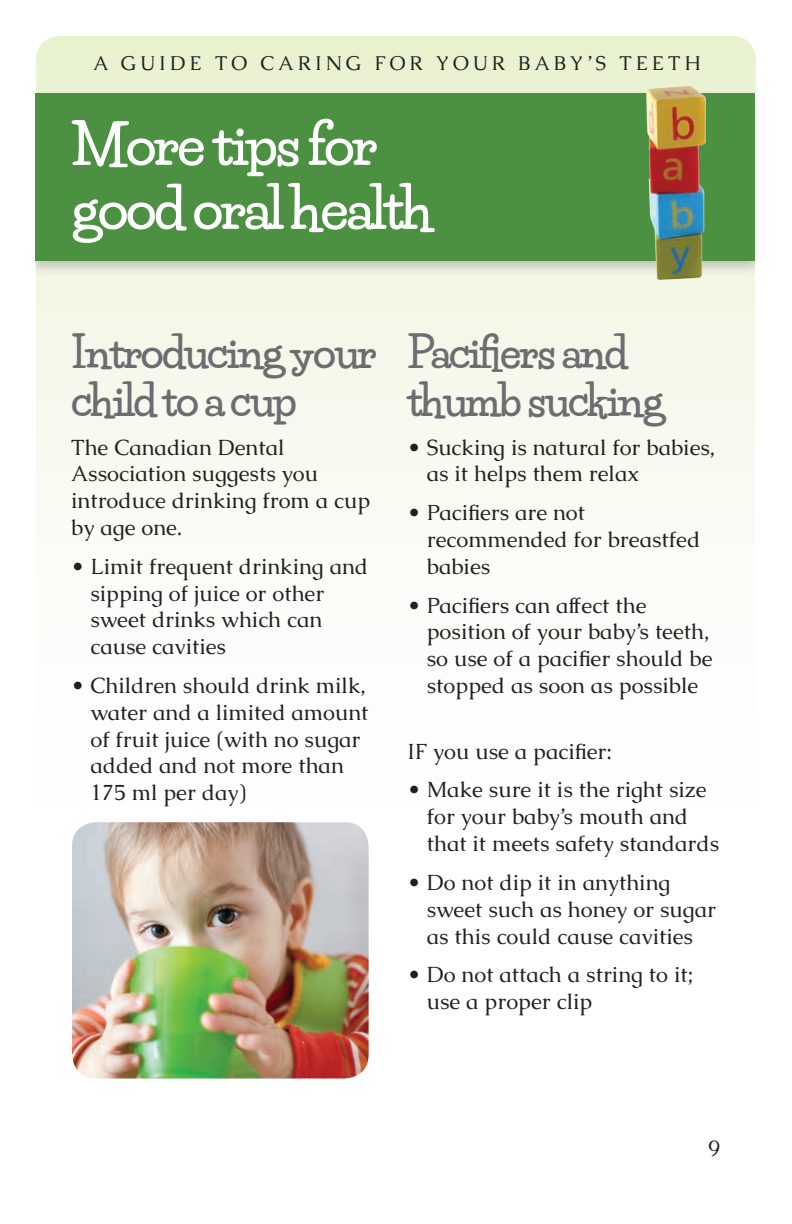
<style>
.page{position:relative;width:792px;height:1224px;background:#fff}
.page>*{position:absolute;margin:0;border:0;box-sizing:border-box;transform-origin:0 0}
.t1{font:800 56px/64px "Life Savers";letter-spacing:-.04em;color:#fff}
.t2{font:800 42px/48px "Life Savers";letter-spacing:-.04em;color:#6c6d70}
.t3{font:22px/26.8px "Caudex";color:#231f20}
.t4{font:20px "Caudex";letter-spacing:.2em;color:#231f20}
</style>
<div class="page">
<svg style="left:36px;top:36px;width:720px;height:494px"></svg>
<div style="left:24px;top:88px;width:742px;height:189px;background:#231f20;opacity:.25"></div>
<div style="left:35px;top:94px;width:720px;height:167px;background:#4c9041"></div>
<div style="left:6px;top:94px;width:29px;height:1045px;background:#fff"></div>
<div style="left:755px;top:94px;width:29px;height:1045px;background:#fff"></div>
<img style="left:636px;top:76px;width:77px;height:214px">
<img style="left:72px;top:822px;width:297px;height:257px">
<p class="t4" style="left:93px;top:50px;width:609px">A GUIDE TO CARING FOR YOUR BABY’S TEETH</p>
<h1 class="t1" style="left:71px;top:113px;width:364px">More tips for good oral health</h1>
<h2 class="t2" style="left:71px;top:329px;width:307px">Introducing your child to a cup</h2>
<p class="t3" style="left:71px;top:433px;width:301px">The Canadian Dental<br>Association suggests you introduce drinking from a cup by age one.</p>
<p class="t3" style="left:90px;top:553px;width:279px;text-indent:-19px">• Limit frequent drinking and sipping of juice or other sweet drinks which can cause cavities</p>
<p class="t3" style="left:90px;top:672px;width:280px;text-indent:-19px">• Children should drink milk, water and a limited amount of fruit juice (with no sugar added and not more than<br>175 ml per day)</p>
<h2 class="t2" style="left:408px;top:329px;width:258px">Pacifiers and thumb sucking</h2>
<p class="t3" style="left:427px;top:433px;width:290px;text-indent:-19px">• Sucking is natural for babies, as it helps them relax</p>
<p class="t3" style="left:427px;top:499px;width:275px;text-indent:-19px">• Pacifiers are not recommended for breastfed babies</p>
<p class="t3" style="left:427px;top:592px;width:287px;text-indent:-19px">• Pacifiers can affect the position of your baby’s teeth, so use of a pacifier should be stopped as soon as possible</p>
<p class="t3" style="left:408px;top:738px;width:206px">IF you use a pacifier:</p>
<p class="t3" style="left:427px;top:776px;width:294px;text-indent:-19px">• Make sure it is the right size for your baby’s mouth and that it meets safety standards</p>
<p class="t3" style="left:427px;top:869px;width:291px;text-indent:-19px">• Do not dip it in anything sweet such as honey or sugar as this could cause cavities</p>
<p class="t3" style="left:427px;top:961px;width:268px;text-indent:-19px">• Do not attach a string to it; use a proper clip</p>
<p class="t3" style="left:708px;top:1135px;width:13px">9</p>
</div>
